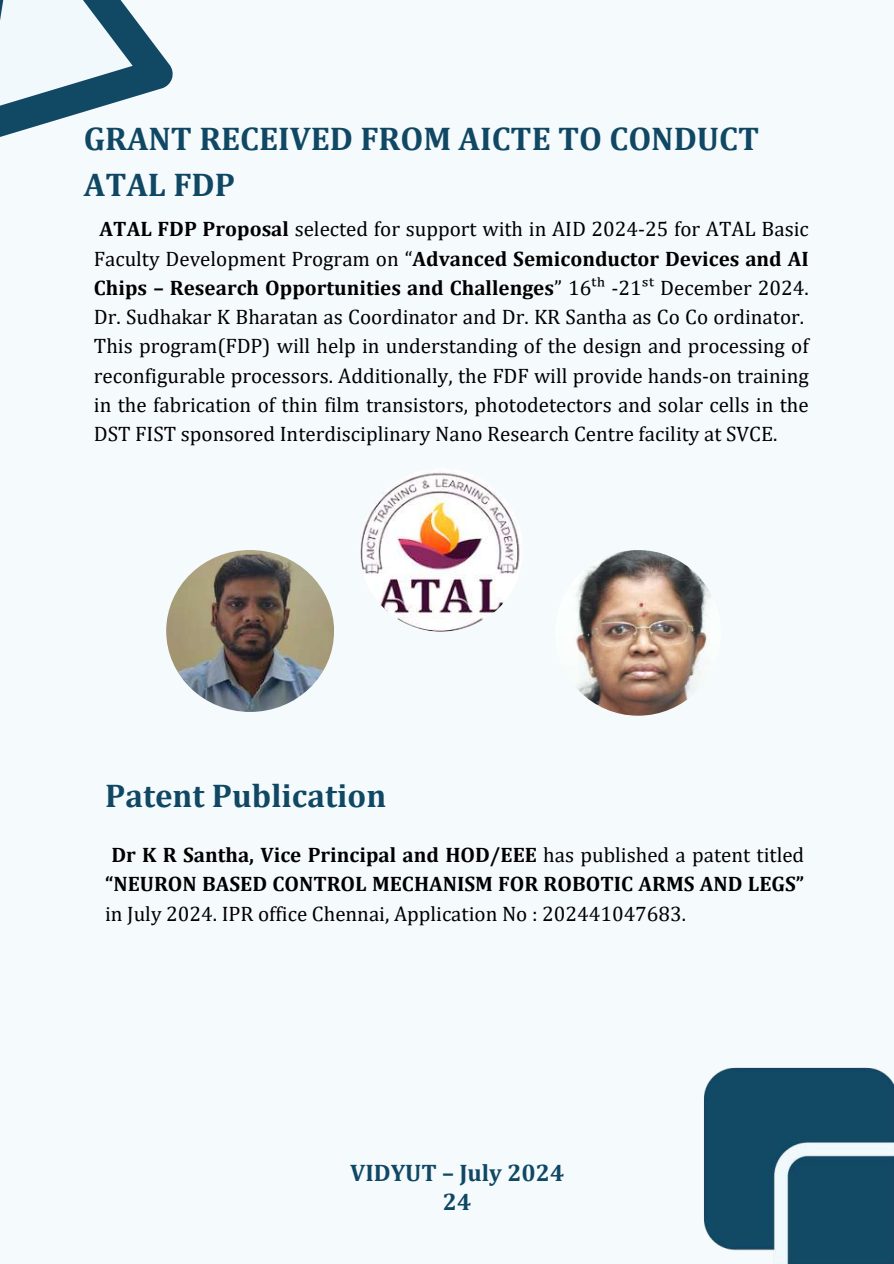
<style>
.page{position:relative;width:894px;height:1264px;background:#fff}
.page>*{position:absolute;margin:0;border:0;box-sizing:border-box;transform-origin:0 0}
.t1{font:700 33px/46.2px "Cambria";color:#104864}
.t2{font:700 24px/28.2px "Cambria";color:#104864;text-align:center}
.t3{font:21px/29.2px "Cambria";color:#000}
.t4{font:700 21px/29.2px "Cambria";color:#000;text-align:center}
.s1{font-weight:700}
.s2{font-weight:400}
</style>
<div class="page">
<div style="left:0;top:0;width:893px;height:1263px;background:#f5fafd"></div>
<svg style="left:0;top:0;width:173px;height:137px"></svg>
<img style="left:704px;top:1067px;width:189px;height:196px">
<img style="left:359px;top:468px;width:164px;height:163px;border-radius:50%">
<img style="left:555px;top:550px;width:165px;height:165px;border-radius:50%">
<img style="left:166px;top:550px;width:168px;height:162px;border-radius:50%">
<h1 class="t1" style="left:84px;top:115px;width:676px">GRANT RECEIVED FROM AICTE TO CONDUCT<br>ATAL FDP</h1>
<p class="t3" style="left:94px;top:214px;width:716px"><span class="s1">ATAL FDP Proposal</span> selected for support with in AID 2024-25 for ATAL Basic Faculty Development Program on “<span class="s1">Advanced Semiconductor Devices and AI Chips – Research Opportunities and Challenges</span>” 16ᵗʰ -21ˢᵗ December 2024.<br>Dr. Sudhakar K Bharatan as Coordinator and Dr. KR Santha as Co Co ordinator.<br>This program(FDP) will help in understanding of the design and processing of reconfigurable processors. Additionally, the FDF will provide hands-on training in the fabrication of thin film transistors, photodetectors and solar cells in the DST FIST sponsored Interdisciplinary Nano Research Centre facility at SVCE.</p>
<h1 class="t1" style="left:105px;top:771px;width:282px">Patent Publication</h1>
<p class="t4" style="left:105px;top:839px;width:700px">Dr K R Santha, Vice Principal and HOD/EEE <span class="s2">has published a patent titled </span>“NEURON BASED CONTROL MECHANISM FOR ROBOTIC ARMS AND LEGS”</p>
<p class="t3" style="left:105px;top:898px;width:582px">in July 2024. IPR office Chennai, Application No : 202441047683.</p>
<p class="t2" style="left:350px;top:1158px;width:215px">VIDYUT – July 2024<br>24</p>
</div>
